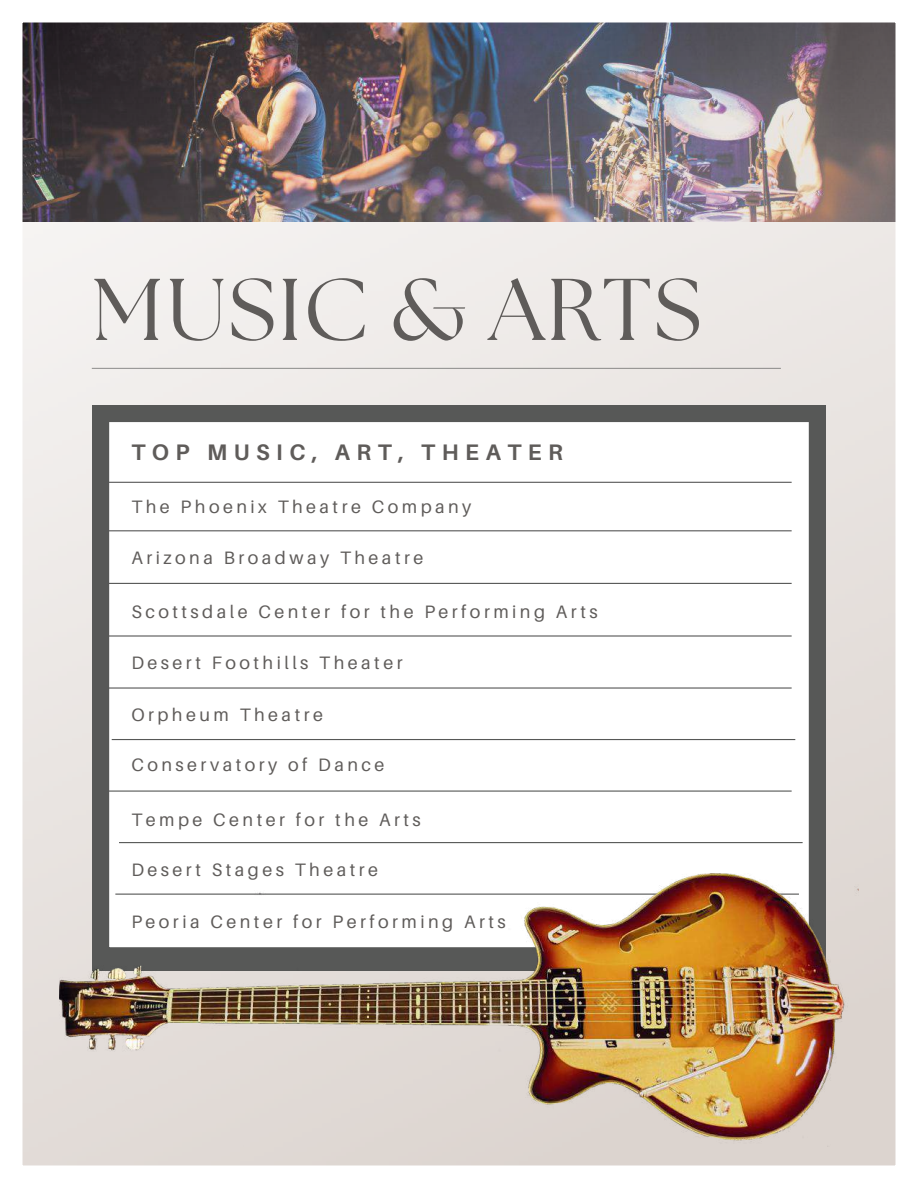
<style>
.page{position:relative;width:918px;height:1188px;background:#fff}
.page>*{position:absolute;margin:0;border:0;box-sizing:border-box;transform-origin:0 0}
.t1{font:87.3px "The Seasons";letter-spacing:.025em;color:#5f5c5a}
.t2{font:700 22.5px "Aileron";letter-spacing:.29em;color:#5f5c5a}
.t3{font:18px "Aileron";letter-spacing:.19em;color:#5f5c5a}
</style>
<div class="page">
<img style="left:22px;top:22px;width:874px;height:1144px">
<h1 class="t1" style="left:92px;top:252px;width:611px">MUSIC &amp; ARTS</h1>
<p class="t2" style="left:131px;top:440px;width:433px">TOP MUSIC, ART, THEATER</p>
<p class="t3" style="left:131px;top:497px;width:342px">The Phoenix Theatre Company</p>
<p class="t3" style="left:131px;top:548px;width:293px">Arizona Broadway Theatre</p>
<p class="t3" style="left:131px;top:602px;width:468px">Scottsdale Center for the Performing Arts</p>
<p class="t3" style="left:131px;top:653px;width:273px">Desert Foothills Theater</p>
<p class="t3" style="left:131px;top:704px;width:193px">Orpheum Theatre</p>
<p class="t3" style="left:131px;top:755px;width:255px">Conservatory of Dance</p>
<p class="t3" style="left:131px;top:809px;width:291px">Tempe Center for the Arts</p>
<p class="t3" style="left:131px;top:860px;width:248px">Desert Stages Theatre</p>
<p class="t3" style="left:131px;top:912px;width:376px">Peoria Center for Performing Arts</p>
</div>
